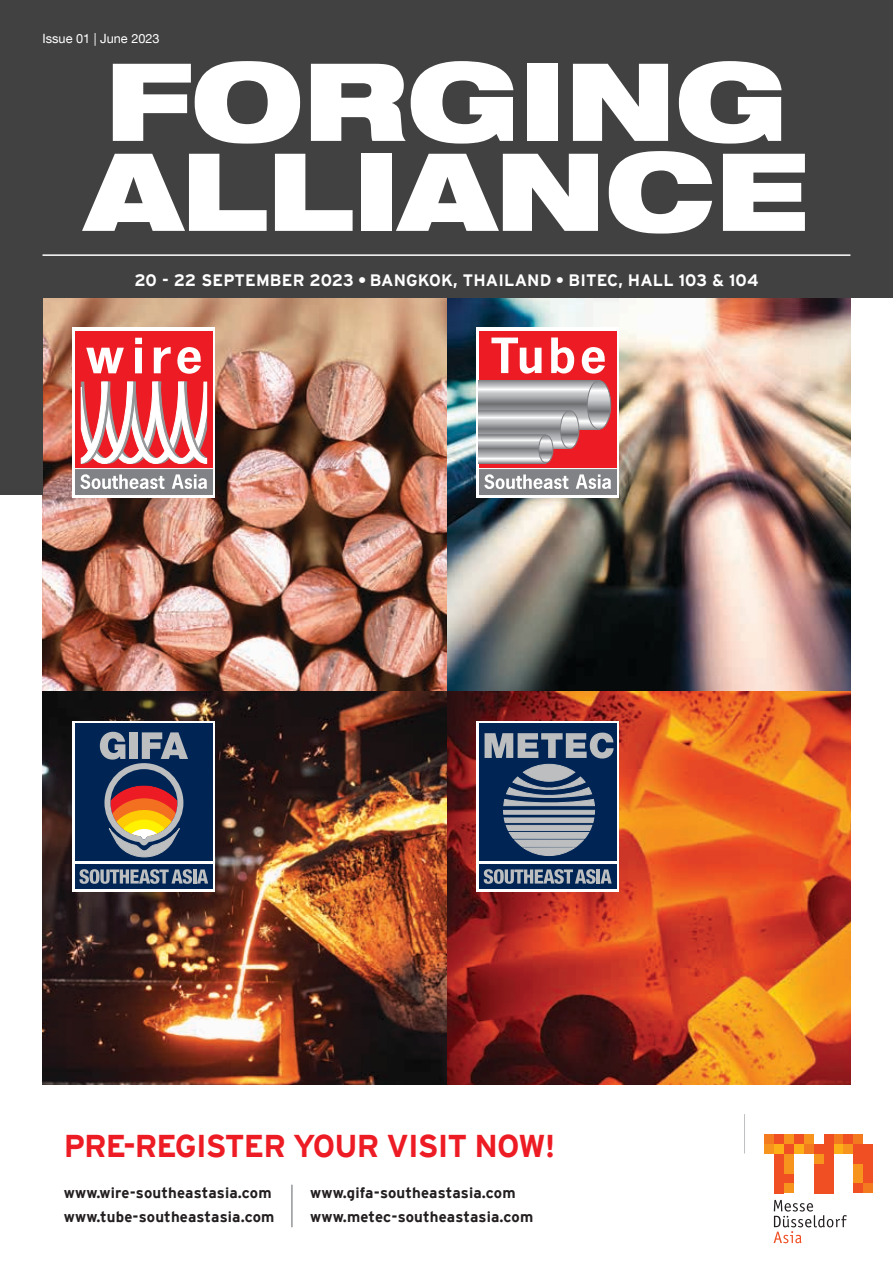
<style>
.page{position:relative;width:893px;height:1263px;background:#fff}
.page>*{position:absolute;margin:0;border:0;box-sizing:border-box;transform-origin:0 0}
.t1{font:900 expanded 108px/90px "Helvetica Neue LT Com";color:#fff}
.t2{font:700 31.5px "Interstate";letter-spacing:-.03em;color:#ed1c24}
.t3{font:700 16.5px "Interstate";letter-spacing:.01em;color:#fff}
.t4{font:700 15px/24px "Interstate";letter-spacing:.01em;color:#231f20}
.t5{font:12.75px "Helvetica Neue LT Com";color:#fff}
.s1{font-family:"Univers";font-stretch:condensed}
</style>
<div class="page">
<img style="left:43px;top:298px;width:807px;height:786px">
<div style="left:0;top:0;width:893px;height:298px;background:#414142"></div>
<div style="left:0;top:0;width:43px;height:494px;background:#414142"></div>
<div style="left:764px;top:1144px;width:10px;height:10px;background:#f7941d"></div>
<div style="left:774px;top:1134px;width:10px;height:10px;background:#f04f23"></div>
<div style="left:774px;top:1144px;width:10px;height:10px;background:#fcaf17"></div>
<div style="left:784px;top:1134px;width:10px;height:10px;background:#f7941d"></div>
<div style="left:784px;top:1144px;width:10px;height:10px;background:#f04f23"></div>
<div style="left:794px;top:1134px;width:10px;height:10px;background:#f04f23"></div>
<div style="left:794px;top:1144px;width:10px;height:10px;background:#fcaf17"></div>
<div style="left:804px;top:1134px;width:10px;height:10px;background:#f7941d"></div>
<div style="left:804px;top:1144px;width:10px;height:10px;background:#f47a20"></div>
<div style="left:833px;top:1134px;width:10px;height:10px;background:#f47a20"></div>
<div style="left:833px;top:1144px;width:10px;height:10px;background:#fcaf17"></div>
<div style="left:843px;top:1134px;width:10px;height:10px;background:#f04f23"></div>
<div style="left:843px;top:1144px;width:10px;height:10px;background:#f7941d"></div>
<div style="left:853px;top:1134px;width:10px;height:10px;background:#f47a20"></div>
<div style="left:853px;top:1144px;width:10px;height:20px;background:#f04f23"></div>
<div style="left:863px;top:1144px;width:10px;height:39px;background:#f04f23"></div>
<div style="left:774px;top:1154px;width:10px;height:39px;background:#f04f23"></div>
<div style="left:784px;top:1154px;width:10px;height:19px;background:#f7941d"></div>
<div style="left:784px;top:1173px;width:10px;height:10px;background:#f04f23"></div>
<div style="left:784px;top:1183px;width:10px;height:10px;background:#f7941d"></div>
<div style="left:853px;top:1164px;width:10px;height:19px;background:#f7941d"></div>
<div style="left:863px;top:1183px;width:10px;height:10px;background:#f47a20"></div>
<div style="left:764px;top:1134px;width:10px;height:10px;background:#f47a20"></div>
<div style="left:814px;top:1144px;width:9px;height:10px;background:#f04f23"></div>
<div style="left:814px;top:1154px;width:9px;height:10px;background:#f7941d"></div>
<div style="left:814px;top:1164px;width:9px;height:29px;background:#f04f23"></div>
<div style="left:823px;top:1134px;width:10px;height:59px;background:#f04f23"></div>
<div style="left:853px;top:1183px;width:10px;height:10px;background:#f04f23"></div>
<svg style="left:774px;top:1200px;width:73px;height:43px"></svg>
<hr style="left:744px;top:1114px;width:1px;height:39px;background:#bcbec0">
<div style="left:73px;top:721px;width:142px;height:170px;background:#fff"></div>
<div style="left:75px;top:864px;width:138px;height:25px;background:#002555"></div>
<div style="left:75px;top:723px;width:138px;height:138px;background:#002555"></div>
<svg style="left:100px;top:732px;width:88px;height:125px"></svg>
<svg style="left:80px;top:869px;width:128px;height:15px"></svg>
<div style="left:476px;top:721px;width:143px;height:170px;background:#fff"></div>
<div style="left:479px;top:723px;width:138px;height:138px;background:#002555"></div>
<div style="left:523px;top:764px;width:52px;height:17px;background:#bcbec0;border-radius:50%"></div>
<div style="left:523px;top:764px;width:52px;height:17px;border:1px solid #bcbec0;border-radius:50%"></div>
<svg style="left:503px;top:777px;width:92px;height:79px"></svg>
<svg style="left:485px;top:733px;width:129px;height:25px"></svg>
<div style="left:479px;top:864px;width:138px;height:25px;background:#002555"></div>
<svg style="left:484px;top:869px;width:128px;height:15px"></svg>
<hr style="left:291px;top:1185px;width:2px;height:42px;background:#949698">
<div style="left:73px;top:328px;width:142px;height:170px;background:#fff"></div>
<div style="left:75px;top:469px;width:138px;height:26px;background:#808285"></div>
<div style="left:75px;top:331px;width:138px;height:138px;background:#ed1c24"></div>
<svg style="left:86px;top:348px;width:38px;height:25px"></svg>
<svg style="left:135px;top:338px;width:7px;height:35px"></svg>
<svg style="left:154px;top:347px;width:17px;height:26px"></svg>
<svg style="left:177px;top:347px;width:24px;height:27px"></svg>
<svg style="left:81px;top:382px;width:126px;height:81px"></svg>
<svg style="left:80px;top:474px;width:84px;height:15px"></svg>
<svg style="left:172px;top:474px;width:35px;height:15px"></svg>
<hr style="left:75px;top:468px;width:138px;height:1px;background:#fff">
<div style="left:476px;top:328px;width:143px;height:170px;background:#fff"></div>
<div style="left:479px;top:331px;width:138px;height:138px;background:#ed1c24"></div>
<svg style="left:479px;top:380px;width:118px;height:50px;background:#a9abad"></svg>
<svg style="left:587px;top:381px;width:24px;height:48px"></svg>
<div style="left:587px;top:380px;width:24px;height:50px;border:1px solid #808285;border-radius:50%"></div>
<svg style="left:479px;top:410px;width:88px;height:39px;background:#aaacae"></svg>
<svg style="left:560px;top:411px;width:19px;height:38px"></svg>
<div style="left:560px;top:410px;width:19px;height:39px;border:1px solid #808285;border-radius:50%"></div>
<svg style="left:479px;top:435px;width:60px;height:28px;background:#b5b7b9"></svg>
<svg style="left:539px;top:435px;width:14px;height:28px"></svg>
<div style="left:538px;top:435px;width:15px;height:28px;border:1px solid #808285;border-radius:50%"></div>
<div style="left:479px;top:469px;width:138px;height:26px;background:#808285"></div>
<svg style="left:484px;top:474px;width:84px;height:15px"></svg>
<svg style="left:576px;top:474px;width:35px;height:15px"></svg>
<svg style="left:582px;top:347px;width:23px;height:27px"></svg>
<svg style="left:491px;top:338px;width:50px;height:36px"></svg>
<svg style="left:551px;top:337px;width:23px;height:36px"></svg>
<hr style="left:479px;top:468px;width:138px;height:1px;background:#fff">
<hr style="left:43px;top:254px;width:807px;height:2px;background:#fff">
<p class="t5" style="left:43px;top:30px;width:119px">Issue 01 | June 2023</p>
<h1 class="t1" style="left:86px;top:54px;width:723px">FORGING<br>ALLIANCE</h1>
<p class="t3" style="left:134px;top:271px;width:626px">20 - 22 SEPTEMBER 2023 <span class="s1">•</span> BANGKOK, THAILAND <span class="s1">•</span> BITEC, HALL 103 &amp; 104</p>
<h2 class="t2" style="left:64px;top:1129px;width:493px">PRE-REGISTER YOUR VISIT NOW!</h2>
<p class="t4" style="left:64px;top:1181px;width:212px">www.wire-southeastasia.com www.tube-southeastasia.com</p>
<p class="t4" style="left:310px;top:1181px;width:225px">www.gifa-southeastasia.com www.metec-southeastasia.com</p>
</div>
